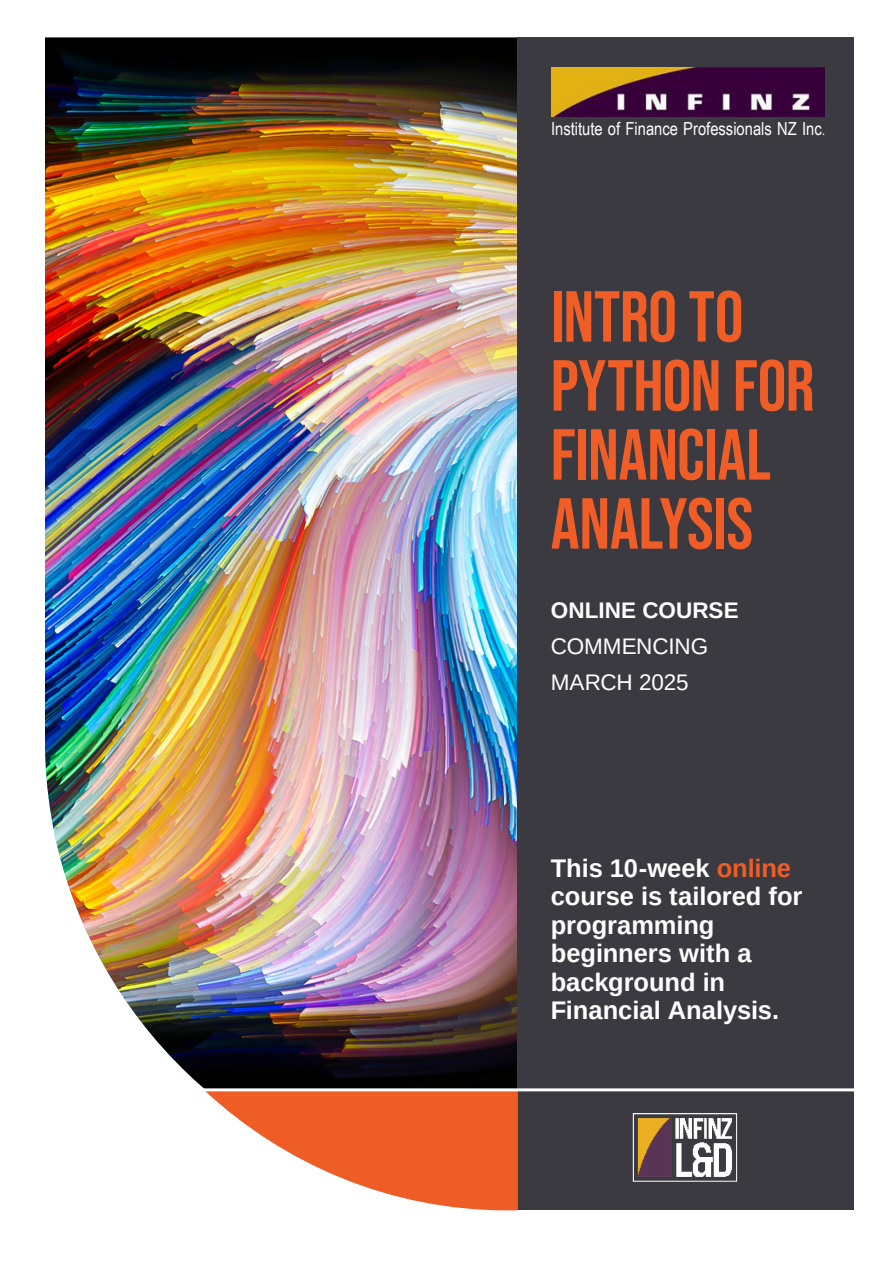
<style>
.page{position:relative;width:893px;height:1263px;background:#fff}
.page>*{position:absolute;margin:0;border:0;box-sizing:border-box;transform-origin:0 0}
.H1___Left{font:72px/69px "Bebas Neue";letter-spacing:-.005em;color:#f05d27}
.H1___Left-2{font:700 25.5px/28.5px "Liberation Sans";letter-spacing:-.005em;color:#fff}
.H1___Left-3{font:22.5px/36px "Liberation Sans";letter-spacing:-.005em;color:#fff}
.t1{font:18px "Arial Narrow";color:#fff}
.s1{font-size:15px}
.s2{font-weight:700}
.s3{color:#ef5d26}
</style>
<div class="page">
<img style="left:45px;top:38px;width:473px;height:1050px">
<div style="left:518px;top:38px;width:336px;height:1172px;background:#3b3a40"></div>
<svg style="left:205px;top:1091px;width:313px;height:119px"></svg>
<hr style="left:0;top:1088px;width:893px;height:3px;background:#fff">
<img style="left:638px;top:1118px;width:94px;height:59px">
<div style="left:633px;top:1113px;width:104px;height:68px;border:1px solid #fff"></div>
<img style="left:551px;top:68px;width:274px;height:48px">
<p class="t1" style="left:551px;top:115px;width:276px">Institute of Finance Professionals NZ Inc<span class="s1">.</span></p>
<p class="H1___Left" style="left:551px;top:281px;width:265px">INTRO TO<br>PYTHON FOR<br>FINANCIAL<br>ANALYSIS</p>
<p class="H1___Left-3" style="left:551px;top:592px;width:189px"><span class="s2">ONLINE COURSE<br></span>COMMENCING<br>MARCH 2025</p>
<p class="H1___Left-2" style="left:551px;top:854px;width:253px">This 10-week <span class="s3">online </span>course is tailored for</p>
<p class="H1___Left-2" style="left:551px;top:911px;width:202px">programming beginners with a</p>
<p class="H1___Left-2" style="left:551px;top:968px;width:230px">background in<br>Financial Analysis.</p>
</div>
